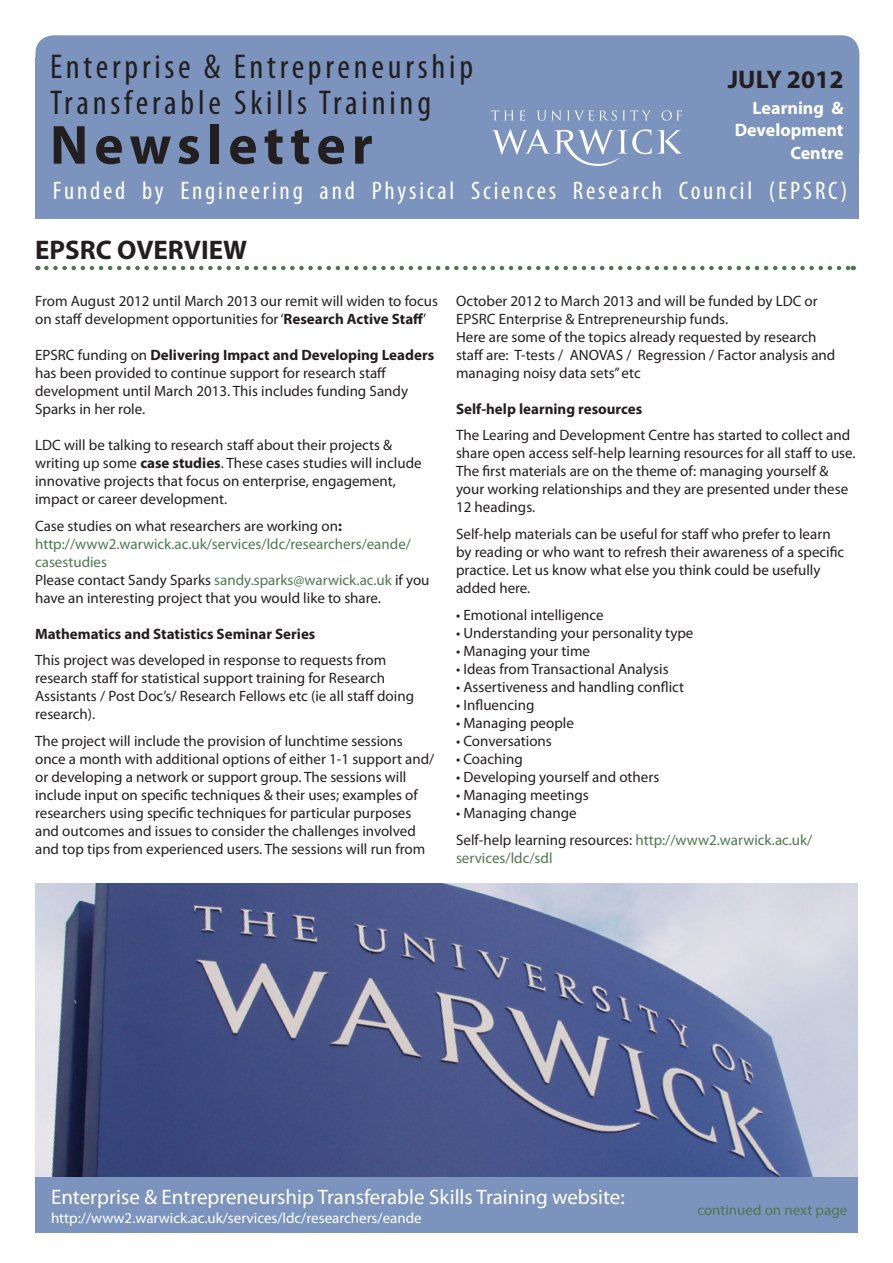
<style>
.page{position:relative;width:893px;height:1263px;background:#fff}
.page>*{position:absolute;margin:0;border:0;box-sizing:border-box;transform-origin:0 0}
.t1{font:700 55.5px "Myriad Pro";letter-spacing:.11em;color:#231f20}
.t2{font:condensed 34.5px/36px "Myriad Pro";letter-spacing:.11em;color:#231f20}
.Headline{font:700 27px "Myriad Pro";color:#231f20}
.t3{font:condensed 25.5px "Myriad Pro";letter-spacing:.11em;color:#fff}
.Headline-2{font:700 25.5px "Myriad Pro";color:#231f20}
.t4{font:21px "Myriad Pro";color:#fff}
.Headline-3{font:700 18px "Myriad Pro";color:#fff}
.Body{font:15px/18px "Myriad Pro";color:#231f20}
.Body-2{font:15px/18px "Myriad Pro";color:#4c794f}
.Body-3{font:700 15px "Myriad Pro";color:#231f20}
.t5{font:15px "Myriad Pro";color:#fff}
.s1{font-weight:700}
.s2{color:#4c794f}
.s3{color:#231f20}
</style>
<div class="page">
<img style="left:35px;top:883px;width:823px;height:294px">
<div style="left:35px;top:1177px;width:823px;height:56px;background:#7c93bd"></div>
<svg style="left:46px;top:266px;width:808px;height:4px"></svg>
<div style="left:36px;top:58px;width:823px;height:161px;background:#7c93bd"></div>
<div style="left:36px;top:35px;width:823px;height:134px;background:#7c93bd;border-radius:18px"></div>
<svg style="left:491px;top:110px;width:191px;height:56px"></svg>
<p class="t2" style="left:50px;top:48px;width:425px">Enterprise &amp; Entrepreneurship<br>Transferable Skills Training</p>
<p class="t1" style="left:50px;top:109px;width:324px">Newsletter</p>
<p class="Headline-2" style="left:728px;top:63px;width:117px">JULY 2012</p>
<p class="Headline-3" style="left:753px;top:96px;width:92px">Learning &amp;</p>
<p class="Headline-3" style="left:735px;top:118px;width:110px">Development</p>
<p class="Headline-3" style="left:790px;top:141px;width:55px">Centre</p>
<p class="t3" style="left:53px;top:176px;width:796px">Funded by Engineering and Physical Sciences Research Council (EPSRC)</p>
<p class="Headline" style="left:35px;top:232px;width:214px">EPSRC OVERVIEW</p>
<p class="Body" style="left:35px;top:292px;width:404px">From August 2012 until March 2013 our remit will widen to focus on staff development opportunities for ‘<span class="s1">Research Active Staff</span>’</p>
<p class="Body" style="left:35px;top:346px;width:401px">EPSRC funding on <span class="s1">Delivering Impact and Developing Leaders </span>has been provided to continue support for research staff development until March 2013. This includes funding Sandy Sparks in her role.</p>
<p class="Body" style="left:35px;top:436px;width:388px">LDC will be talking to research staff about their projects &amp; writing up some <span class="s1">case studies</span>. These cases studies will include innovative projects that focus on enterprise, engagement, impact or career development.</p>
<p class="Body" style="left:35px;top:517px;width:308px">Case studies on what researchers are working on<span class="s1">:</span></p>
<p class="Body-2" style="left:35px;top:535px;width:377px">http://www2.warwick.ac.uk/services/ldc/researchers/eande/ casestudies</p>
<p class="Body" style="left:35px;top:571px;width:396px">Please contact Sandy Sparks <span class="s2">sandy.sparks@warwick.ac.uk</span> if you have an interesting project that you would like to share.</p>
<p class="Body-3" style="left:35px;top:625px;width:282px">Mathematics and Statistics Seminar Series</p>
<p class="Body" style="left:35px;top:651px;width:380px">This project was developed in response to requests from research staff for statistical support training for Research Assistants / Post Doc’s/ Research Fellows etc (ie all staff doing research).</p>
<p class="Body" style="left:35px;top:732px;width:401px">The project will include the provision of lunchtime sessions once a month with additional options of either 1-1 support and/ or developing a network or support group. The sessions will include input on specific techniques &amp; their uses; examples of researchers using specific techniques for particular purposes and outcomes and issues to consider the challenges involved and top tips from experienced users. The sessions will run from</p>
<p class="Body" style="left:456px;top:292px;width:363px">October 2012 to March 2013 and will be funded by LDC or<br>EPSRC Enterprise &amp; Entrepreneurship funds.</p>
<p class="Body" style="left:456px;top:328px;width:381px">Here are some of the topics already requested by research staff are: T-tests / ANOVAS / Regression / Factor analysis and managing noisy data sets” etc</p>
<p class="Body-3" style="left:456px;top:400px;width:188px">Self-help learning resources</p>
<p class="Body" style="left:456px;top:426px;width:401px">The Learing and Development Centre has started to collect and share open access self-help learning resources for all staff to use.<br>The first materials are on the theme of: managing yourself &amp; your working relationships and they are presented under these 12 headings.</p>
<p class="Body" style="left:456px;top:525px;width:390px">Self-help materials can be useful for staff who prefer to learn by reading or who want to refresh their awareness of a specific practice. Let us know what else you think could be usefully added here.</p>
<p class="Body" style="left:456px;top:606px;width:149px">• Emotional intelligence</p>
<p class="Body" style="left:456px;top:624px;width:239px">• Understanding your personality type</p>
<p class="Body" style="left:456px;top:642px;width:136px">• Managing your time</p>
<p class="Body" style="left:456px;top:660px;width:214px">• Ideas from Transactional Analysis</p>
<p class="Body" style="left:456px;top:678px;width:230px">• Assertiveness and handling conflict</p>
<p class="Body" style="left:456px;top:696px;width:80px">• Influencing</p>
<p class="Body" style="left:456px;top:714px;width:119px">• Managing people</p>
<p class="Body" style="left:456px;top:732px;width:97px">• Conversations</p>
<p class="Body" style="left:456px;top:750px;width:68px">• Coaching</p>
<p class="Body" style="left:456px;top:768px;width:205px">• Developing yourself and others</p>
<p class="Body" style="left:456px;top:786px;width:134px">• Managing meetings</p>
<p class="Body" style="left:456px;top:804px;width:122px">• Managing change</p>
<p class="Body-2" style="left:456px;top:831px;width:358px"><span class="s3">Self-help learning resources:</span> http://www2.warwick.ac.uk/ services/ldc/sdl</p>
<p class="t4" style="left:51px;top:1184px;width:575px">Enterprise &amp; Entrepreneurship Transferable Skills Training website:</p>
<p class="t5" style="left:51px;top:1209px;width:372px">http://www2.warwick.ac.uk/services/ldc/researchers/eande</p>
<p class="Body-2" style="left:697px;top:1201px;width:151px">continued on next page</p>
</div>
